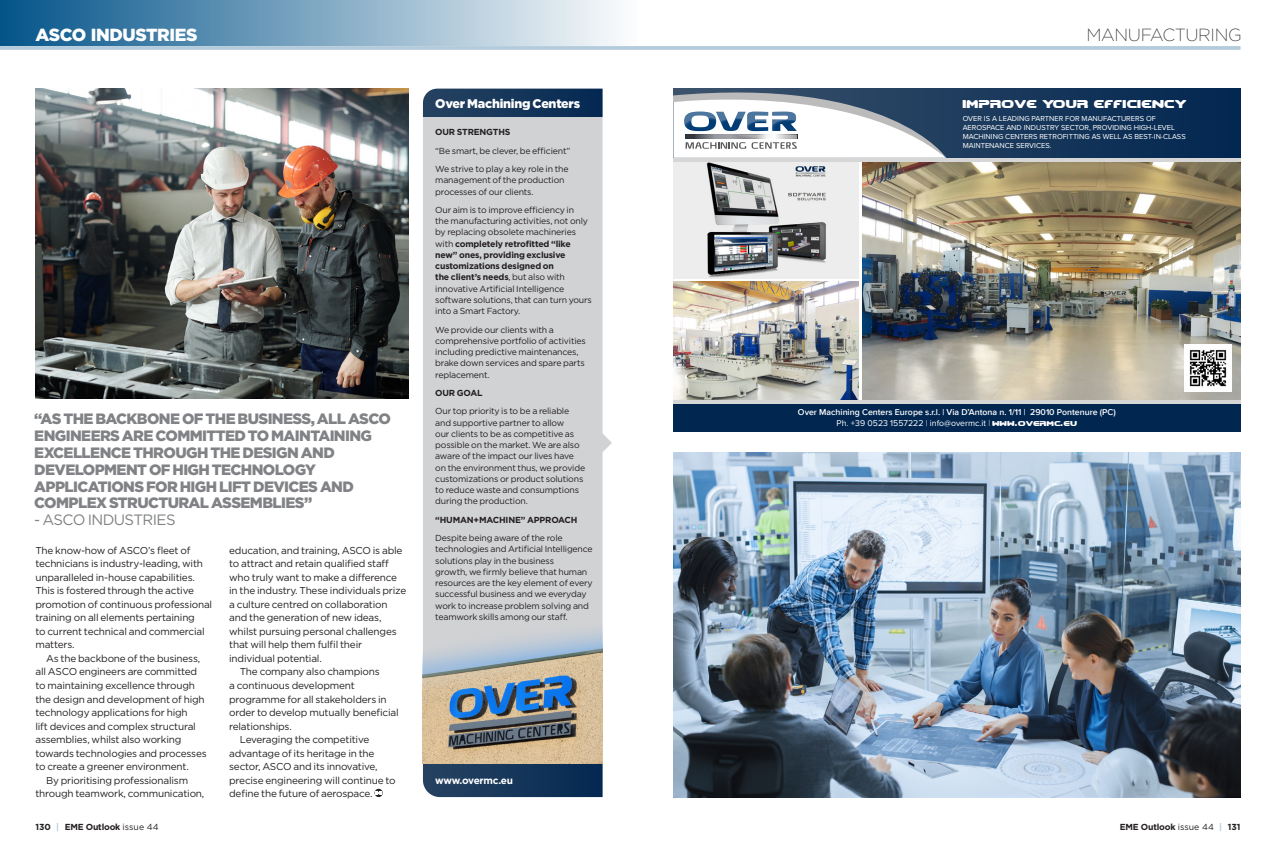
<style>
.page{position:relative;width:1276px;height:851px;background:#fff}
.page>*{position:absolute;margin:0;border:0;box-sizing:border-box;transform-origin:0 0}
.t1{font:900 17.5px "Gotham";letter-spacing:-.02em;color:#fff}
.t2{font:200 17.5px "Gotham";letter-spacing:-.02em;color:#231f20}
.Main_quote{font:900 15px/16.9px "Gotham";letter-spacing:-.04em;color:#808285}
.Main_quote-2{font:15px "Gotham";letter-spacing:-.04em;color:#808285}
.EM_-_Heading_company{font:900 12.5px "Gotham";letter-spacing:-.02em;color:#fff}
.FA_-_main_text{font:10px/13.5px "Gotham";letter-spacing:-.02em;color:#231f20}
.t3{font:10px "Doo M";color:#fff}
.EM_-_website_address{font:700 10px "Gotham";letter-spacing:-.025em;color:#fff}
.EM_-_Body_Text_7pt{font:8.75px/11.2px "Gotham";letter-spacing:-.02em;color:#231f20}
.t4{font:600 8.75px/10.5px "Proxima Nova";color:#fff;text-align:center}
.EM_-_Body_Text_7pt-2{font:700 8.75px "Gotham";letter-spacing:-.02em;color:#231f20}
.t5{font:7.5px/9px "Proxima Nova";color:#fff}
.s1{font-weight:700}
.s2{font-weight:400}
.s3{font-weight:400;color:#e0dfdf}
.s4{font-weight:400;color:#d4d3d3}
.s5{font-family:"Doo M";font-weight:400}
.s6{color:#b3cbdb}
</style>
<div class="page">
<img style="left:673px;top:161px;width:185px;height:117px">
<img style="left:673px;top:281px;width:185px;height:119px">
<img style="left:862px;top:161px;width:378px;height:239px">
<svg style="left:946px;top:89px;width:294px;height:69px;background:#113257"></svg>
<div style="left:673px;top:402px;width:567px;height:30px;background:#012650"></div>
<hr style="left:673px;top:158px;width:567px;height:3px;background:#d6d6d6">
<hr style="left:673px;top:400px;width:567px;height:3px;background:#d6d6d6">
<svg style="left:673px;top:89px;width:273px;height:69px"></svg>
<img style="left:1184px;top:344px;width:47px;height:47px">
<svg style="left:374px;top:788px;width:9px;height:8px"></svg>
<svg style="left:375px;top:791px;width:7px;height:3px"></svg>
<div style="left:423px;top:117px;width:179px;height:507px;background:#d1d2d4"></div>
<svg style="left:423px;top:763px;width:179px;height:34px;background:#1d3b5c"></svg>
<svg style="left:423px;top:89px;width:179px;height:28px;background:#17375a"></svg>
<svg style="left:602px;top:432px;width:10px;height:21px"></svg>
<img style="left:423px;top:624px;width:179px;height:139px">
<img style="left:673px;top:452px;width:567px;height:345px">
<img style="left:35px;top:89px;width:374px;height:309px">
<svg style="left:0;top:0;width:616px;height:46px;background:#7aa4c0"></svg>
<hr style="left:638px;top:46px;width:602px;height:4px;background:#b3cbdb">
<hr style="left:0;top:46px;width:638px;height:4px;background:#b3cbdb">
<p class="t1" style="left:35px;top:23px;width:164px">ASCO INDUSTRIES</p>
<p class="t2" style="left:1086px;top:24px;width:157px">MANUFACTURING</p>
<p class="Main_quote" style="left:34px;top:410px;width:358px">“AS THE BACKBONE OF THE BUSINESS, ALL ASCO ENGINEERS ARE COMMITTED TO MAINTAINING EXCELLENCE THROUGH THE DESIGN AND DEVELOPMENT OF HIGH TECHNOLOGY APPLICATIONS FOR HIGH LIFT DEVICES AND COMPLEX STRUCTURAL ASSEMBLIES”</p>
<p class="Main_quote-2" style="left:34px;top:510px;width:143px">- ASCO INDUSTRIES</p>
<p class="FA_-_main_text" style="left:35px;top:543px;width:178px">The know-how of ASCO’s fleet of technicians is industry-leading, with unparalleled in-house capabilities.<br>This is fostered through the active promotion of continuous professional training on all elements pertaining<br>to current technical and commercial matters.</p>
<p class="FA_-_main_text" style="left:35px;top:651px;width:173px;text-indent:11px">As the backbone of the business, all ASCO engineers are committed to maintaining excellence through the design and development of high technology applications for high<br>lift devices and complex structural assemblies, whilst also working towards technologies and processes to create a greener environment.</p>
<p class="FA_-_main_text" style="left:35px;top:773px;width:170px;text-align:center">By prioritising professionalism through teamwork, communication,</p>
<p class="FA_-_main_text" style="left:229px;top:543px;width:179px">education, and training, ASCO is able to attract and retain qualified staff who truly want to make a difference in the industry. These individuals prize a culture centred on collaboration and the generation of new ideas, whilst pursuing personal challenges that will help them fulfil their individual potential.</p>
<p class="FA_-_main_text" style="left:229px;top:665px;width:171px;text-indent:11px">The company also champions<br>a continuous development programme for all stakeholders in order to develop mutually beneficial relationships.</p>
<p class="FA_-_main_text" style="left:229px;top:732px;width:168px;text-indent:11px">Leveraging the competitive advantage of its heritage in the sector, ASCO and its innovative, precise engineering will continue to define the future of aerospace.</p>
<p class="EM_-_Heading_company" style="left:435px;top:95px;width:146px">Over Machining Centers</p>
<p class="EM_-_Body_Text_7pt-2" style="left:435px;top:126px;width:77px">OUR STRENGTHS</p>
<p class="EM_-_Body_Text_7pt" style="left:435px;top:145px;width:137px">“Be smart, be clever, be efficient”</p>
<p class="EM_-_Body_Text_7pt" style="left:435px;top:163px;width:135px">We strive to play a key role in the management of the production processes of our clients.</p>
<p class="EM_-_Body_Text_7pt" style="left:435px;top:204px;width:158px">Our aim is to improve efficiency in<br>the manufacturing activities, not only by replacing obsolete machineries with <span class="s1">completely retrofitted “like new” ones, providing exclusive customizations designed on<br>the client’s needs</span>, but also with innovative Artificial Intelligence software solutions, that can turn yours into a Smart Factory.</p>
<p class="EM_-_Body_Text_7pt" style="left:435px;top:323px;width:152px">We provide our clients with a comprehensive portfolio of activities including predictive maintenances, brake down services and spare parts replacement.</p>
<p class="EM_-_Body_Text_7pt-2" style="left:435px;top:387px;width:49px">OUR GOAL</p>
<p class="EM_-_Body_Text_7pt" style="left:435px;top:405px;width:151px">Our top priority is to be a reliable and supportive partner to allow<br>our clients to be as competitive as possible on the market. We are also aware of the impact our lives have on the environment thus, we provide customizations or product solutions to reduce waste and consumptions during the production.</p>
<p class="EM_-_Body_Text_7pt-2" style="left:435px;top:513px;width:144px">“HUMAN+MACHINE” APPROACH</p>
<p class="EM_-_Body_Text_7pt" style="left:435px;top:532px;width:159px">Despite being aware of the role technologies and Artificial Intelligence solutions play in the business<br>growth, we firmly believe that human resources are the key element of every successful business and we everyday work to increase problem solving and teamwork skills among our staff.</p>
<p class="EM_-_website_address" style="left:435px;top:773px;width:79px">www.overmc.eu</p>
<p class="t3" style="left:962px;top:97px;width:226px">IMPROVE YOUR EFFICIENCY</p>
<p class="t5" style="left:962px;top:113px;width:225px">OVER IS A LEADING PARTNER FOR MANUFACTURERS OF AEROSPACE AND INDUSTRY SECTOR, PROVIDING HIGH-LEVEL MACHINING CENTERS RETROFITTING AS WELL AS BEST-IN-CLASS MAINTENANCE SERVICES.</p>
<p class="t4" style="left:798px;top:407px;width:319px">Over Machining Centers Europe s.r.l. | Via D’Antona n. 1/11 | 29010 Pontenure (PC)<br><span class="s2">Ph. +39 0523 1557222</span> <span class="s3">|</span> <span class="s2">info@overmc.it</span> <span class="s4">|</span> <span class="s5">www.overmc.eu</span></p>
<p class="EM_-_Body_Text_7pt-2" style="left:35px;top:821px;width:125px">130 <span class="s6">|</span> EME Outlook <span class="s2">issue 44</span></p>
<p class="EM_-_Body_Text_7pt-2" style="left:1120px;top:821px;width:122px">EME Outlook <span class="s2">issue 44</span> <span class="s6">|</span> 131</p>
</div>
